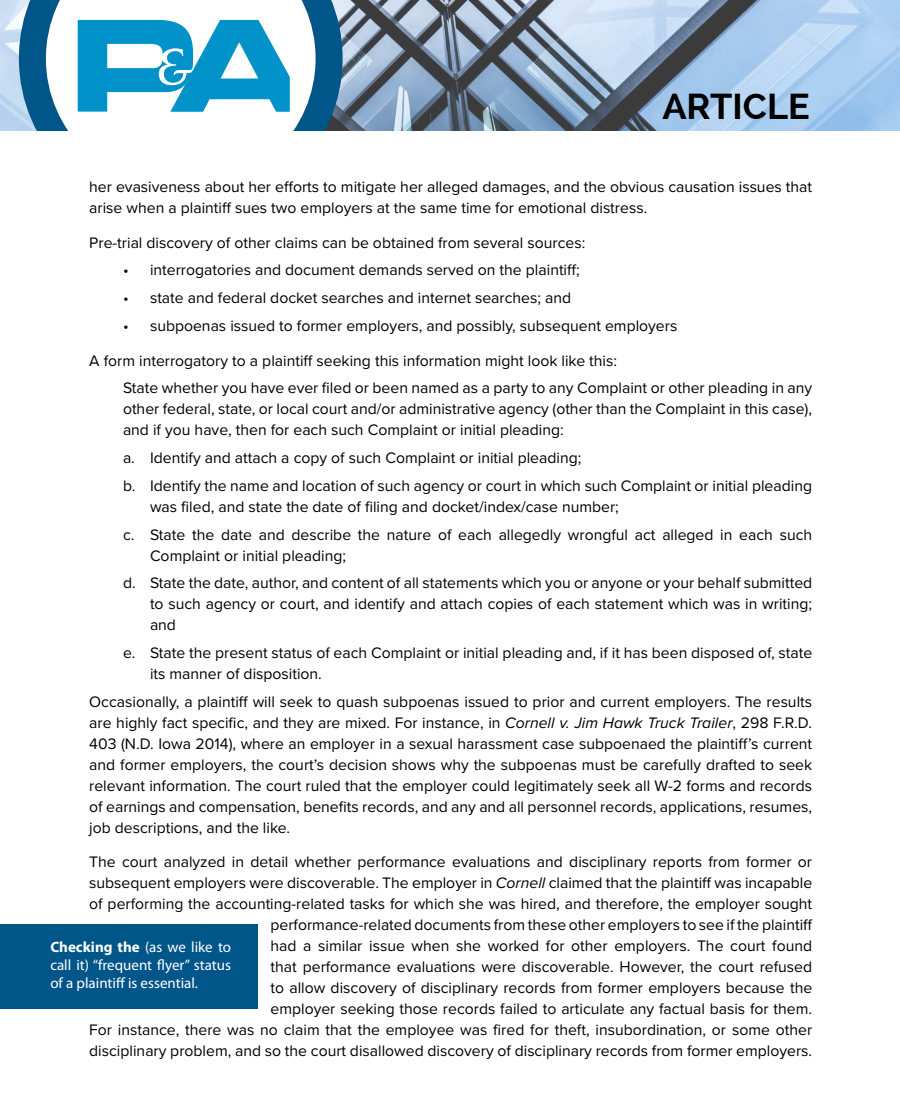
<style>
.page{position:relative;width:900px;height:1118px;background:#fff}
.page>*{position:absolute;margin:0;border:0;box-sizing:border-box;transform-origin:0 0}
.t1{font:700 36px "Raleway";color:#000}
.t2{font:15.75px/21px "Proxima Nova";color:#000}
.t3{font:15px/18px "Myriad Pro";color:#fff;text-align:justify}
.s1{font-style:italic}
.s2{font-weight:700}
</style>
<div class="page">
<img style="left:0;top:0;width:900px;height:131px">
<svg style="left:19px;top:0;width:324px;height:131px"></svg>
<svg style="left:78px;top:20px;width:212px;height:92px"></svg>
<div style="left:0;top:924px;width:257px;height:84px;background:#005589"></div>
<h1 class="t1" style="left:662px;top:86px;width:149px">ARTICLE</h1>
<p class="t2" style="left:89px;top:177px;width:724px">her evasiveness about her efforts to mitigate her alleged damages, and the obvious causation issues that arise when a plaintiff sues two employers at the same time for emotional distress.</p>
<p class="t2" style="left:89px;top:232px;width:498px">Pre-trial discovery of other claims can be obtained from several sources:</p>
<p class="t2" style="left:123px;top:260px;width:458px">• interrogatories and document demands served on the plaintiff;</p>
<p class="t2" style="left:123px;top:288px;width:450px">• state and federal docket searches and internet searches; and</p>
<p class="t2" style="left:89px;top:309px;width:590px;line-height:34.5px;text-indent:34px">• subpoenas issued to former employers, and possibly, subsequent employers<br>A form interrogatory to a plaintiff seeking this information might look like this:</p>
<p class="t2" style="left:123px;top:378px;width:691px;text-align:justify">State whether you have ever filed or been named as a party to any Complaint or other pleading in any other federal, state, or local court and/or administrative agency (other than the Complaint in this case), and if you have, then for each such Complaint or initial pleading:</p>
<p class="t2" style="left:123px;top:444px;width:691px;line-height:27.8px">a. Identify and attach a copy of such Complaint or initial pleading;<br>b. Identify the name and location of such agency or court in which such Complaint or initial pleading</p>
<p class="t2" style="left:123px;top:493px;width:691px;line-height:27.8px;text-indent:27px">was filed, and state the date of filing and docket/index/case number;<br>c. State the date and describe the nature of each allegedly wrongful act alleged in each such</p>
<p class="t2" style="left:123px;top:542px;width:691px;line-height:27.8px;text-indent:27px">Complaint or initial pleading;<br>d. State the date, author, and content of all statements which you or anyone or your behalf submitted</p>
<p class="t2" style="left:150px;top:594px;width:664px">to such agency or court, and identify and attach copies of each statement which was in writing; and</p>
<p class="t2" style="left:150px;top:642px;width:664px;text-indent:-27px">e. State the present status of each Complaint or initial pleading and, if it has been disposed of, state its manner of disposition.</p>
<p class="t2" style="left:89px;top:691px;width:724px;text-align:justify">Occasionally, a plaintiff will seek to quash subpoenas issued to prior and current employers. The results are highly fact specific, and they are mixed. For instance, in <span class="s1">Cornell v. Jim Hawk Truck Trailer</span>, 298 F.R.D.<br>403 (N.D. Iowa 2014), where an employer in a sexual harassment case subpoenaed the plaintiff’s current and former employers, the court’s decision shows why the subpoenas must be carefully drafted to seek relevant information. The court ruled that the employer could legitimately seek all W-2 forms and records of earnings and compensation, benefits records, and any and all personnel records, applications, resumes, job descriptions, and the like.</p>
<p class="t2" style="left:89px;top:852px;width:725px;text-align:right">The court analyzed in detail whether performance evaluations and disciplinary reports from former or subsequent employers were discoverable. The employer in <span class="s1">Cornell</span> claimed that the plaintiff was incapable of performing the accounting-related tasks for which she was hired, and therefore, the employer sought performance-related documents from these other employers to see if the plaintiff<br>had a similar issue when she worked for other employers. The court found<br>that performance evaluations were discoverable. However, the court refused<br>to allow discovery of disciplinary records from former employers because the<br>employer seeking those records failed to articulate any factual basis for them.<br>For instance, there was no claim that the employee was fired for theft, insubordination, or some other disciplinary problem, and so the court disallowed discovery of disciplinary records from former employers.</p>
<p class="t3" style="left:50px;top:938px;width:182px"><span class="s2">Checking the</span> (as we like to call it) “frequent flyer” status of a plaintiff is essential.</p>
</div>
